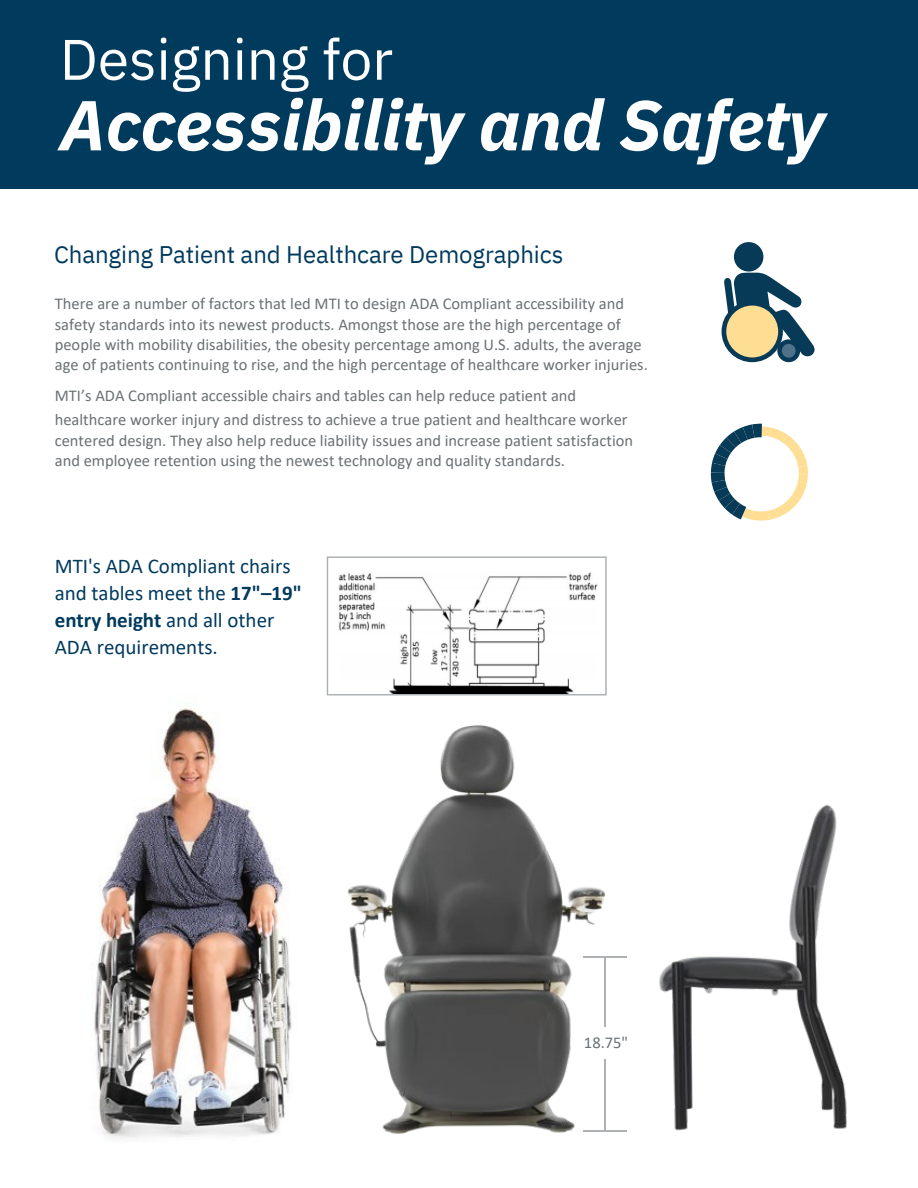
<style>
.page{position:relative;width:918px;height:1188px;background:#fff}
.page>*{position:absolute;margin:0;border:0;box-sizing:border-box;transform-origin:0 0}
.t1{font:italic 700 70.5px "IBM Plex Sans";color:#fff}
.t2{font:57px "IBM Plex Sans";letter-spacing:-.005em;color:#fff}
.t3{font:24px "IBM Plex Sans";letter-spacing:-.005em;color:#003a5d}
.t4{font:21px/27px "Calibri";color:#003a5d}
.t5{font:16.5px/20.2px "Calibri";color:#6a7174}
.s1{font-weight:700}
</style>
<div class="page">
<div style="left:0;top:0;width:918px;height:188px;background:#003a5d"></div>
<hr style="left:0;top:188px;width:918px;height:1px;background:#003a5d">
<img style="left:626px;top:804px;width:221px;height:328px">
<img style="left:347px;top:725px;width:259px;height:409px">
<img style="left:94px;top:707px;width:198px;height:432px">
<img style="left:338px;top:572px;width:260px;height:121px">
<hr style="left:583px;top:956px;width:43px;height:2px;background:#afb2b5">
<hr style="left:583px;top:1130px;width:43px;height:2px;background:#afb2b5">
<hr style="left:604px;top:956px;width:2px;height:71px;background:#afb2b5">
<hr style="left:604px;top:1060px;width:2px;height:70px;background:#afb2b5">
<div style="left:327px;top:556px;width:280px;height:139px;border:1px solid #afb2b5"></div>
<div style="left:734px;top:242px;width:29px;height:30px;background:#063a56;border-radius:50%"></div>
<svg style="left:722px;top:272px;width:93px;height:90px"></svg>
<svg style="left:711px;top:424px;width:97px;height:97px"></svg>
<p class="t2" style="left:60px;top:21px;width:335px">Designing for</p>
<p class="t1" style="left:60px;top:78px;width:766px">Accessibility and Safety</p>
<p class="t3" style="left:54px;top:238px;width:511px">Changing Patient and Healthcare Demographics</p>
<h3 class="t5" style="left:55px;top:295px;width:595px">There are a number of factors that led MTI to design ADA Compliant accessibility and safety standards into its newest products. Amongst those are the high percentage of people with mobility disabilities, the obesity percentage among U.S. adults, the average age of patients continuing to rise, and the high percentage of healthcare worker injuries.</h3>
<p class="t5" style="left:55px;top:386px;width:523px">MTI’s ADA Compliant accessible chairs and tables can help reduce patient and</p>
<p class="t5" style="left:55px;top:411px;width:574px">healthcare worker injury and distress to achieve a true patient and healthcare worker</p>
<p class="t5" style="left:55px;top:431px;width:580px">centered design. They also help reduce liability issues and increase patient satisfaction</p>
<p class="t5" style="left:55px;top:452px;width:512px">and employee retention using the newest technology and quality standards.</p>
<p class="t4" style="left:55px;top:555px;width:249px">MTI's ADA Compliant chairs and tables meet the <span class="s1">17"–19" entry height</span> and all other<br>ADA requirements.</p>
<p class="t5" style="left:584px;top:1033px;width:46px">18.75"</p>
</div>
